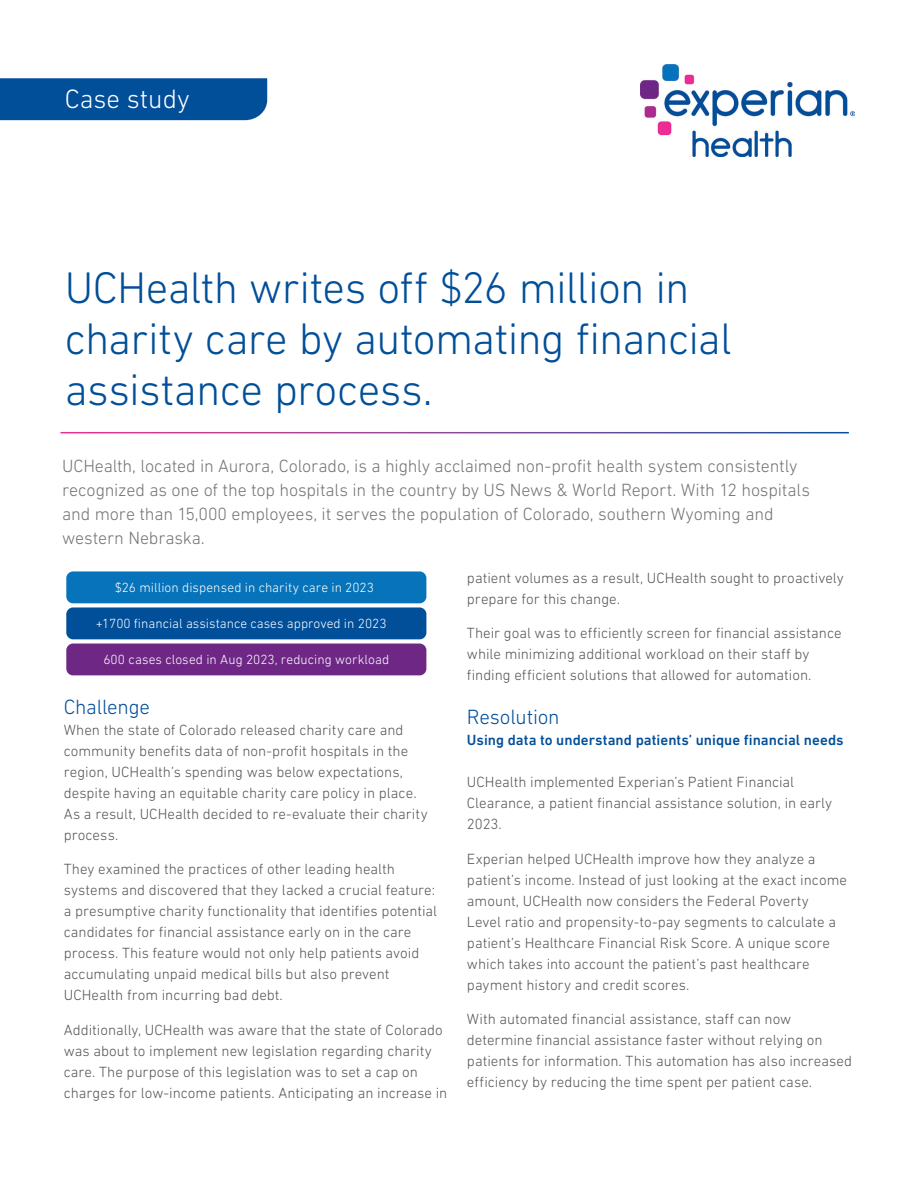
<style>
.page{position:relative;width:918px;height:1188px;background:#fff}
.page>*{position:absolute;margin:0;border:0;box-sizing:border-box;transform-origin:0 0}
.Title_heading_30_34{font:300 45px/51px "DIN Next W1 G";letter-spacing:-.015em;color:#014e99}
.t1{font:300 27px "DIN Next W1 G";color:#fff}
.Headline_14_16{font:300 21px "DIN Next W1 G";letter-spacing:-.01em;color:#014e99}
.Introduction_12_16{font:300 18px/24px "DIN Next W1 G";letter-spacing:-.01em;color:#747478}
.Body_text_10_14{font:300 15px/21px "DIN Next W1 G";color:#54555a}
.Subhead_10_14{font:500 15px "DIN Next W1 G";letter-spacing:.005em;color:#014e99}
.Cell_Body_9_11{font:300 13.5px "DIN Next W1 G";color:#fff}
</style>
<div class="page">
<div style="left:0;top:78px;width:267px;height:42px;background:#014e99"></div>
<img style="left:640px;top:65px;width:214px;height:92px">
<div style="left:66px;top:571px;width:360px;height:32px;background:#0773bb;border-radius:7px"></div>
<div style="left:66px;top:607px;width:360px;height:32px;background:#014e99;border-radius:7px"></div>
<div style="left:66px;top:644px;width:360px;height:31px;background:#6f2786;border-radius:7px"></div>
<h2 class="t1" style="left:65px;top:83px;width:126px">Case study</h2>
<p class="Title_heading_30_34" style="left:65px;top:262px;width:669px">UCHealth writes off $26 million in charity care by automating financial assistance process.</p>
<p class="Introduction_12_16" style="left:62px;top:454px;width:749px">UCHealth, located in Aurora, Colorado, is a highly acclaimed non-profit health system consistently recognized as one of the top hospitals in the country by US News &amp; World Report. With 12 hospitals and more than 15,000 employees, it serves the population of Colorado, southern Wyoming and western Nebraska.</p>
<p class="Cell_Body_9_11" style="left:115px;top:580px;width:261px">$26 million dispensed in charity care in 2023</p>
<p class="Cell_Body_9_11" style="left:96px;top:616px;width:292px">+1700 financial assistance cases approved in 2023</p>
<p class="Cell_Body_9_11" style="left:103px;top:652px;width:287px">600 cases closed in Aug 2023, reducing workload</p>
<p class="Headline_14_16" style="left:64px;top:695px;width:88px">Challenge</p>
<p class="Body_text_10_14" style="left:64px;top:719px;width:365px">When the state of Colorado released charity care and community benefits data of non-profit hospitals in the region, UCHealth’s spending was below expectations, despite having an equitable charity care policy in place.<br>As a result, UCHealth decided to re-evaluate their charity process.</p>
<p class="Body_text_10_14" style="left:64px;top:859px;width:375px">They examined the practices of other leading health systems and discovered that they lacked a crucial feature: a presumptive charity functionality that identifies potential candidates for financial assistance early on in the care process. This feature would not only help patients avoid accumulating unpaid medical bills but also prevent UCHealth from incurring bad debt.</p>
<p class="Body_text_10_14" style="left:64px;top:1019px;width:385px">Additionally, UCHealth was aware that the state of Colorado was about to implement new legislation regarding charity care. The purpose of this legislation was to set a cap on charges for low-income patients. Anticipating an increase in</p>
<p class="Body_text_10_14" style="left:467px;top:567px;width:378px">patient volumes as a result, UCHealth sought to proactively prepare for this change.</p>
<p class="Body_text_10_14" style="left:467px;top:622px;width:376px">Their goal was to efficiently screen for financial assistance while minimizing additional workload on their staff by finding efficient solutions that allowed for automation.</p>
<p class="Headline_14_16" style="left:467px;top:705px;width:94px">Resolution</p>
<p class="Subhead_10_14" style="left:467px;top:732px;width:378px">Using data to understand patients’ unique financial needs</p>
<p class="Body_text_10_14" style="left:467px;top:772px;width:367px">UCHealth implemented Experian’s Patient Financial<br>Clearance, a patient financial assistance solution, in early<br>2023.</p>
<p class="Body_text_10_14" style="left:467px;top:848px;width:382px">Experian helped UCHealth improve how they analyze a patient’s income. Instead of just looking at the exact income amount, UCHealth now considers the Federal Poverty<br>Level ratio and propensity-to-pay segments to calculate a patient’s Healthcare Financial Risk Score. A unique score which takes into account the patient’s past healthcare payment history and credit scores.</p>
<p class="Body_text_10_14" style="left:467px;top:1009px;width:387px">With automated financial assistance, staff can now determine financial assistance faster without relying on patients for information. This automation has also increased efficiency by reducing the time spent per patient case.</p>
</div>
